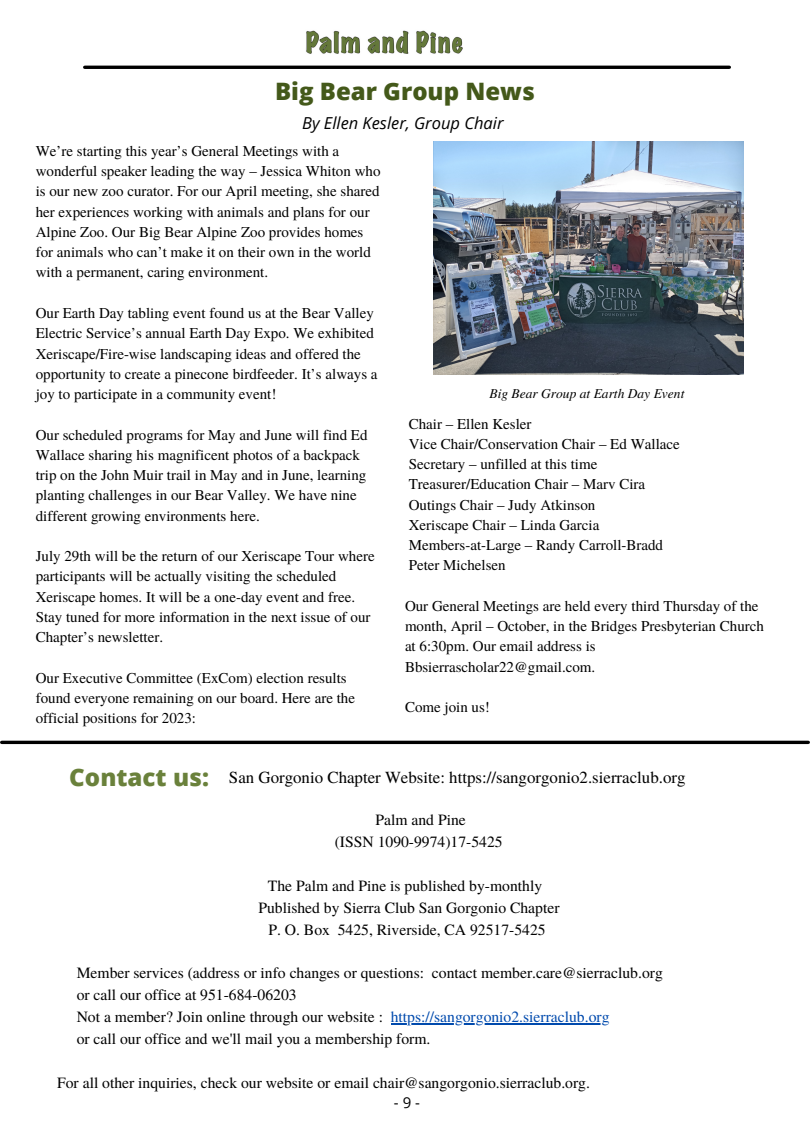
<style>
.page{position:relative;width:810px;height:1121px;background:#fff}
.page>*{position:absolute;margin:0;border:0;box-sizing:border-box;transform-origin:0 0}
.t1{font:800 24.15px "Open Sans";color:#6a813b}
.t2{font:800 24px "Open Sans";color:#44591a}
.t3{font:16.95px "Te X Gyre Termes";color:#000}
.t4{font:italic 16.5px "Open Sans";color:#000}
.t5{font:15.6px "Te X Gyre Termes";color:#000}
.t6{font:15px/20.2px "Te X Gyre Termes";color:#000}
.t7{font:15px "Open Sans";color:#000}
.t8{font:italic 13.5px "Te X Gyre Termes";color:#000}
.s1{color:#004aad}
</style>
<div class="page">
<hr style="left:85px;top:66px;width:644px;height:3px;background:#000">
<img style="left:306px;top:30px;width:157px;height:24px">
<svg style="left:2px;top:740px;width:806px;height:4px;background:#2b2b2b"></svg>
<img style="left:433px;top:142px;width:311px;height:232px">
<hr style="left:391px;top:1023px;width:218px;height:1px;background:#004aad">
<p class="t2" style="left:275px;top:74px;width:261px">Big Bear Group News</p>
<p class="t4" style="left:302px;top:111px;width:203px">By Ellen Kesler, Group Chair</p>
<p class="t6" style="left:36px;top:140px;width:346px">We’re starting this year’s General Meetings with a wonderful speaker leading the way – Jessica Whiton who is our new zoo curator. For our April meeting, she shared her experiences working with animals and plans for our Alpine Zoo. Our Big Bear Alpine Zoo provides homes for animals who can’t make it on their own in the world with a permanent, caring environment.</p>
<p class="t6" style="left:36px;top:302px;width:343px">Our Earth Day tabling event found us at the Bear Valley Electric Service’s annual Earth Day Expo. We exhibited Xeriscape/Fire-wise landscaping ideas and offered the opportunity to create a pinecone birdfeeder. It’s always a joy to participate in a community event!</p>
<p class="t6" style="left:36px;top:423px;width:333px">Our scheduled programs for May and June will find Ed Wallace sharing his magnificent photos of a backpack trip on the John Muir trail in May and in June, learning planting challenges in our Bear Valley. We have nine different growing environments here.</p>
<p class="t6" style="left:36px;top:545px;width:340px">July 29th will be the return of our Xeriscape Tour where participants will be actually visiting the scheduled Xeriscape homes. It will be a one-day event and free.<br>Stay tuned for more information in the next issue of our Chapter’s newsletter.</p>
<p class="t6" style="left:36px;top:666px;width:321px">Our Executive Committee (ExCom) election results found everyone remaining on our board. Here are the official positions for 2023:</p>
<p class="t8" style="left:489px;top:384px;width:196px">Big Bear Group at Earth Day Event</p>
<p class="t6" style="left:409px;top:412px;width:124px">Chair – Ellen Kesler</p>
<p class="t6" style="left:409px;top:433px;width:273px">Vice Chair/Conservation Chair – Ed Wallace</p>
<p class="t6" style="left:409px;top:453px;width:190px">Secretary – unfilled at this time</p>
<p class="t6" style="left:409px;top:473px;width:238px">Treasurer/Education Chair – Marv Cira</p>
<p class="t6" style="left:409px;top:493px;width:188px">Outings Chair – Judy Atkinson</p>
<p class="t6" style="left:409px;top:514px;width:192px">Xeriscape Chair – Linda Garcia</p>
<p class="t6" style="left:409px;top:534px;width:256px">Members-at-Large – Randy Carroll-Bradd</p>
<p class="t6" style="left:409px;top:554px;width:99px">Peter Michelsen</p>
<p class="t6" style="left:405px;top:595px;width:360px">Our General Meetings are held every third Thursday of the month, April – October, in the Bridges Presbyterian Church at 6:30pm. Our email address is</p>
<p class="t6" style="left:405px;top:655px;width:192px">Bbsierrascholar22@gmail.com.</p>
<p class="t6" style="left:405px;top:696px;width:86px">Come join us!</p>
<p class="t1" style="left:69px;top:760px;width:141px">Contact us:</p>
<p class="t3" style="left:229px;top:765px;width:458px">San Gorgonio Chapter Website: https://sangorgonio2.sierraclub.org</p>
<p class="t5" style="left:376px;top:808px;width:92px">Palm and Pine</p>
<p class="t5" style="left:335px;top:830px;width:169px">(ISSN 1090-9974)17-5425</p>
<p class="t5" style="left:268px;top:874px;width:276px">The Palm and Pine is published by-monthly</p>
<p class="t5" style="left:258px;top:896px;width:303px">Published by Sierra Club San Gorgonio Chapter</p>
<p class="t5" style="left:268px;top:918px;width:279px">P. O. Box 5425, Riverside, CA 92517-5425</p>
<p class="t5" style="left:77px;top:962px;width:588px">Member services (address or info changes or questions: contact member.care@sierraclub.org</p>
<p class="t5" style="left:77px;top:983px;width:221px">or call our office at 951-684-06203</p>
<p class="t5" style="left:77px;top:1005px;width:534px">Not a member? Join online through our website : <span class="s1">https://sangorgonio2.sierraclub.org</span></p>
<p class="t5" style="left:77px;top:1027px;width:355px">or call our office and we'll mail you a membership form.</p>
<p class="t5" style="left:57px;top:1071px;width:534px">For all other inquiries, check our website or email chair@sangorgonio.sierraclub.org.</p>
<p class="t7" style="left:394px;top:1091px;width:28px">- 9 -</p>
</div>
